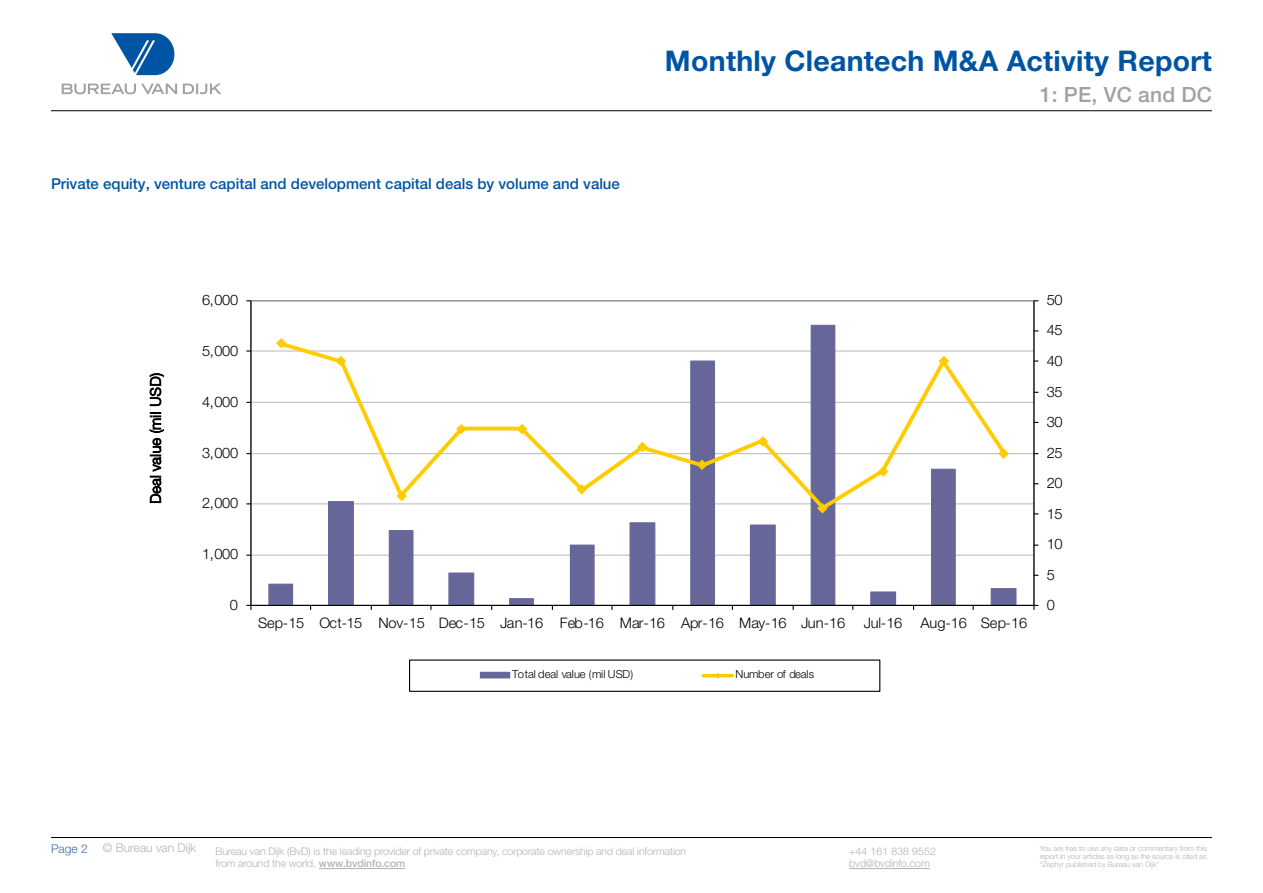
<style>
.page{position:relative;width:1263px;height:893px;background:#fff}
.page>*{position:absolute;margin:0;border:0;box-sizing:border-box;transform-origin:0 0}
.t1{font:700 28.5px "Helvetica Neue LTW1 G";letter-spacing:.01em;color:#0054a4}
.t2{font:500 21px "Helvetica Neue LTW1 G";letter-spacing:.01em;color:#9fa1a4}
.t3{font:500 15px "Helvetica Neue LTW1 G";color:#0054a4}
.t4{font:300 14.55px "Helvetica Neue LT Std";letter-spacing:-.015em;color:#000}
.t5{font:300 14.55px "Helvetica Neue LT Std";letter-spacing:.02em;color:#000}
.t6{font:300 12px "Helvetica Neue LT Std";color:#b1b3b5}
.t7{font:300 12px "Helvetica Neue LT Std";color:#3f6ab1}
.t8{font:300 11.1px "Helvetica Neue LT Std";letter-spacing:-.02em;color:#000}
.t9{font:300 10.5px/12.6px "Helvetica Neue LT Std";letter-spacing:-.01em;color:#b1b3b5}
.t10{font:300 7.5px/8.2px "Helvetica Neue LT Std";letter-spacing:-.015em;color:#b1b3b5;text-align:justify}
.s1{font-family:"Helvetica Neue LTW1 G";font-weight:500}
</style>
<div class="page">
<hr style="left:319px;top:868px;width:86px;height:1px;background:#b1b3b5">
<hr style="left:849px;top:868px;width:81px;height:1px;background:#b1b3b5">
<svg style="left:62px;top:84px;width:159px;height:10px"></svg>
<svg style="left:111px;top:33px;width:63px;height:42px"></svg>
<hr style="left:51px;top:110px;width:1161px;height:1px;background:#000">
<hr style="left:51px;top:837px;width:1161px;height:1px;background:#000">
<hr style="left:251px;top:555px;width:783px;height:1px;background:#bfbfbf">
<hr style="left:251px;top:503px;width:783px;height:1px;background:#bfbfbf">
<hr style="left:251px;top:453px;width:783px;height:1px;background:#bfbfbf">
<hr style="left:251px;top:402px;width:783px;height:1px;background:#bfbfbf">
<hr style="left:251px;top:350px;width:783px;height:2px;background:#bfbfbf">
<svg style="left:268px;top:324px;width:749px;height:281px"></svg>
<hr style="left:1033px;top:301px;width:1px;height:304px;background:#000">
<hr style="left:250px;top:301px;width:1px;height:304px;background:#000">
<hr style="left:251px;top:605px;width:783px;height:1px;background:#000">
<svg style="left:1033px;top:605px;width:5px;height:5px"></svg>
<svg style="left:276px;top:339px;width:733px;height:174px"></svg>
<svg style="left:275px;top:337px;width:12px;height:12px"></svg>
<svg style="left:335px;top:355px;width:12px;height:12px"></svg>
<svg style="left:396px;top:490px;width:12px;height:12px"></svg>
<svg style="left:455px;top:423px;width:12px;height:12px"></svg>
<svg style="left:516px;top:423px;width:12px;height:12px"></svg>
<svg style="left:576px;top:483px;width:12px;height:12px"></svg>
<svg style="left:636px;top:441px;width:12px;height:12px"></svg>
<svg style="left:696px;top:459px;width:12px;height:12px"></svg>
<svg style="left:757px;top:435px;width:12px;height:12px"></svg>
<svg style="left:816px;top:502px;width:12px;height:12px"></svg>
<svg style="left:877px;top:465px;width:12px;height:13px"></svg>
<svg style="left:938px;top:355px;width:12px;height:12px"></svg>
<svg style="left:997px;top:448px;width:13px;height:12px"></svg>
<svg style="left:150px;top:412px;width:14px;height:91px"></svg>
<svg style="left:149px;top:373px;width:15px;height:33px"></svg>
<div style="left:409px;top:659px;width:471px;height:33px;border:1px solid #000"></div>
<div style="left:480px;top:672px;width:30px;height:6px;background:#669"></div>
<hr style="left:703px;top:674px;width:29px;height:3px;background:#fc0">
<svg style="left:714px;top:673px;width:8px;height:6px"></svg>
<h3 class="t3" style="left:51px;top:175px;width:570px">Private equity, venture capital and development capital deals by volume and value</h3>
<h3 class="t4" style="left:202px;top:291px;width:38px">6,000</h3>
<h3 class="t5" style="left:147px;top:504px;width:132px;rotate:-90deg">Deal value (mil USD)</h3>
<h3 class="t4" style="left:202px;top:342px;width:38px">5,000</h3>
<h3 class="t4" style="left:202px;top:393px;width:38px">4,000</h3>
<h3 class="t4" style="left:202px;top:443px;width:38px">3,000</h3>
<h3 class="t4" style="left:202px;top:494px;width:38px">2,000</h3>
<h3 class="t4" style="left:202px;top:545px;width:38px">1,000</h3>
<h3 class="t4" style="left:230px;top:596px;width:10px">0</h3>
<h1 class="t1" style="left:665px;top:43px;width:548px">Monthly Cleantech M&amp;A Activity Report</h1>
<h2 class="t2" style="left:1040px;top:82px;width:173px">1: PE, VC and DC</h2>
<h3 class="t4" style="left:1047px;top:291px;width:18px">50</h3>
<h3 class="t4" style="left:1047px;top:321px;width:18px">45</h3>
<h3 class="t4" style="left:1047px;top:352px;width:18px">40</h3>
<h3 class="t4" style="left:1047px;top:382px;width:18px">35</h3>
<h3 class="t4" style="left:1047px;top:413px;width:18px">30</h3>
<h3 class="t4" style="left:1047px;top:443px;width:18px">25</h3>
<h3 class="t4" style="left:1047px;top:474px;width:18px">20</h3>
<h3 class="t4" style="left:1047px;top:504px;width:18px">15</h3>
<h3 class="t4" style="left:1047px;top:535px;width:18px">10</h3>
<h3 class="t4" style="left:1047px;top:566px;width:10px">5</h3>
<h3 class="t4" style="left:1047px;top:596px;width:10px">0</h3>
<h3 class="t4" style="left:258px;top:614px;width:589px">Sep-15 Oct-15 Nov-15 Dec-15 Jan-16 Feb-16 Mar-16 Apr-16 May-16 Jun-16</h3>
<h3 class="t4" style="left:864px;top:614px;width:40px">Jul-16</h3>
<h3 class="t4" style="left:920px;top:614px;width:108px">Aug-16 Sep-16</h3>
<p class="t8" style="left:512px;top:667px;width:122px">Total deal value (mil USD)</p>
<p class="t8" style="left:735px;top:667px;width:80px">Number of deals</p>
<p class="t7" style="left:51px;top:841px;width:38px">Page 2</p>
<p class="t6" style="left:103px;top:840px;width:95px">© Bureau van Dijk</p>
<p class="t9" style="left:215px;top:845px;width:472px">Bureau van Dijk (BvD) is the leading provider of private company, corporate ownership and deal information from around the world. <span class="s1">www.bvdinfo.com</span></p>
<p class="t10" style="left:1040px;top:844px;width:169px">You are free to use any data or commentary from this report in your articles as long as the source is cited as “Zephyr published by Bureau van Dijk”</p>
<p class="t9" style="left:849px;top:845px;width:88px">+44 161 838 9552 bvd@bvdinfo.com</p>
</div>
